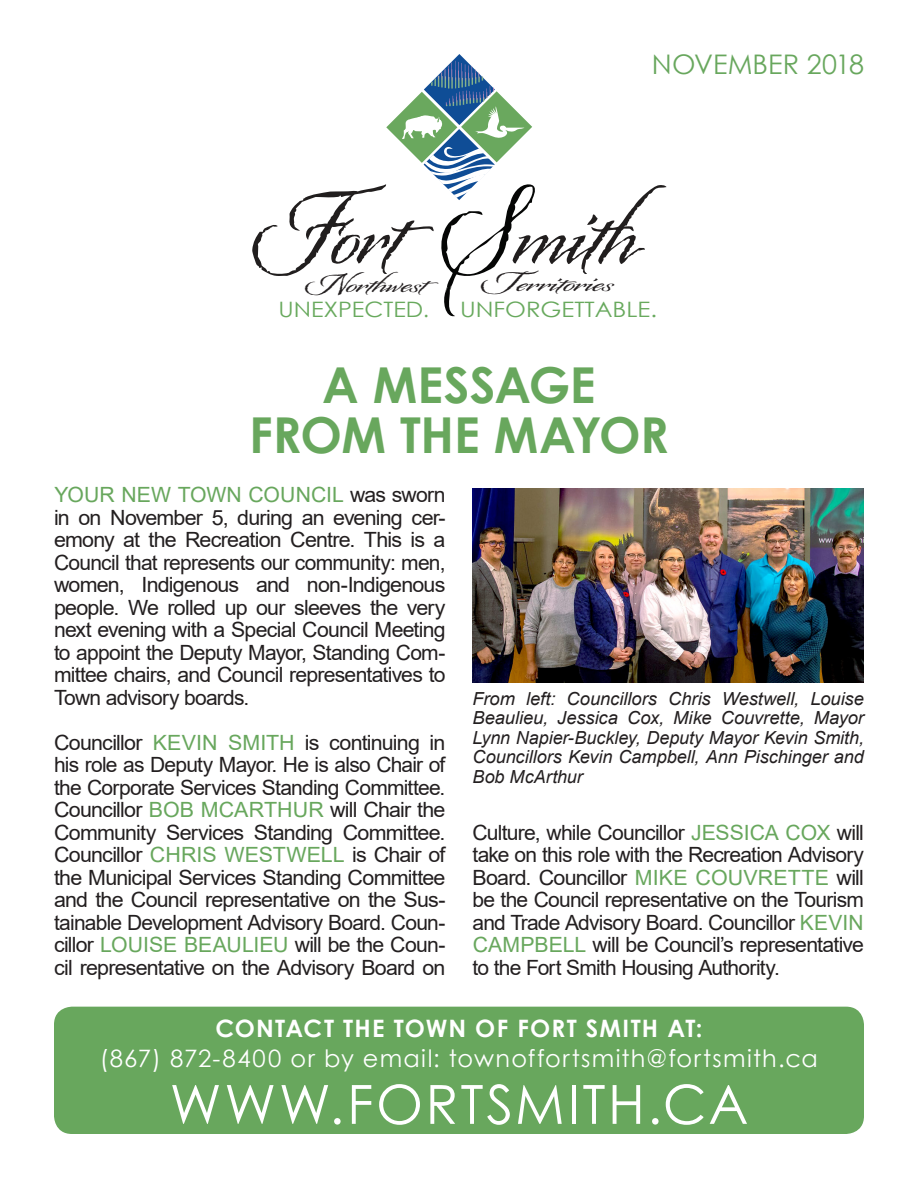
<style>
.page{position:relative;width:918px;height:1188px;background:#fff}
.page>*{position:absolute;margin:0;border:0;box-sizing:border-box;transform-origin:0 0}
.t1{font:54px "Century Gothic";letter-spacing:.05em;color:#fff}
.t2{font:700 49.5px "Century Gothic";letter-spacing:-.01em;color:#68a75d}
.t3{font:27px "Century Gothic";color:#68a75d}
.t4{font:26.85px "Origins";color:#231f20;scale:1.57 1}
.t5{font:26.85px "Origins";color:#231f20;scale:1.5 1}
.t6{font:24px "Century Gothic";letter-spacing:.055em;color:#fff}
.t7{font:700 24px "Century Gothic";letter-spacing:.05em;color:#fff}
.t8{font:21.3px "Century Gothic";color:#68a95d;scale:1.13 1}
.t9{font:21.3px "Century Gothic";color:#68a95d;scale:1.1 1}
.t10{font:21px/22.5px "Arial";letter-spacing:-.035em;color:#231f20;text-align:justify}
.t11{font:italic 18px/19.5px "Arial";letter-spacing:-.005em;color:#231f20;text-align:justify}
.s1{color:#68a75d}
</style>
<div class="page">
<div style="left:54px;top:1007px;width:810px;height:127px;background:#68a75d;border-radius:18px"></div>
<img style="left:472px;top:488px;width:392px;height:195px">
<svg style="left:252px;top:54px;width:415px;height:263px"></svg>
<p class="t3" style="left:652px;top:46px;width:214px">NOVEMBER 2018</p>
<p class="t5" style="left:305px;top:267px;width:92px">Northwest</p>
<p class="t4" style="left:479px;top:266px;width:87px">Territories</p>
<p class="t9" style="left:279px;top:294px;width:138px">UNEXPECTED.</p>
<p class="t8" style="left:460px;top:294px;width:176px">UNFORGETTABLE.</p>
<p class="t2" style="left:322px;top:348px;width:275px">A MESSAGE</p>
<p class="t2" style="left:249px;top:397px;width:421px">FROM THE MAYOR</p>
<p class="t10" style="left:54px;top:483px;width:393px"><span class="s1">YOUR NEW TOWN COUNCIL</span> was sworn in on November 5, during an evening cer&shy;emony at the Recreation Centre. This is a Council that represents our community: men, women, Indigenous and non-Indigenous people. We rolled up our sleeves the very next evening with a Special Council Meeting to appoint the Deputy Mayor, Standing Com&shy;mittee chairs, and Council representatives to Town advisory boards.</p>
<p class="t10" style="left:54px;top:731px;width:393px">Councillor <span class="s1">KEVIN SMITH</span> is continuing in his role as Deputy Mayor. He is also Chair of the Corporate Services Standing Committee.<br>Councillor <span class="s1">BOB MCARTHUR</span> will Chair the Community Services Standing Committee.<br>Councillor <span class="s1">CHRIS WESTWELL</span> is Chair of the Municipal Services Standing Committee and the Council representative on the Sus&shy;tainable Development Advisory Board. Coun&shy;cillor <span class="s1">LOUISE BEAULIEU</span> will be the Coun&shy;cil representative on the Advisory Board on</p>
<p class="t11" style="left:472px;top:689px;width:393px">From left: Councillors Chris Westwell, Louise Beaulieu, Jessica Cox, Mike Couvrette, Mayor Lynn Napier-Buckley, Deputy Mayor Kevin Smith, Councillors Kevin Campbell, Ann Pischinger and Bob McArthur</p>
<p class="t10" style="left:472px;top:821px;width:393px">Culture, while Councillor <span class="s1">JESSICA COX</span> will take on this role with the Recreation Advisory Board. Councillor <span class="s1">MIKE COUVRETTE</span> will be the Council representative on the Tourism and Trade Advisory Board. Councillor <span class="s1">KEVIN CAMPBELL</span> will be Council’s representative to the Fort Smith Housing Authority.</p>
<p class="t7" style="left:215px;top:1010px;width:489px">CONTACT THE TOWN OF FORT SMITH AT:</p>
<p class="t6" style="left:100px;top:1041px;width:720px">(867) 872-8400 or by email: townoffortsmith@fortsmith.ca</p>
<p class="t1" style="left:170px;top:1067px;width:580px">WWW.FORTSMITH.CA</p>
</div>
